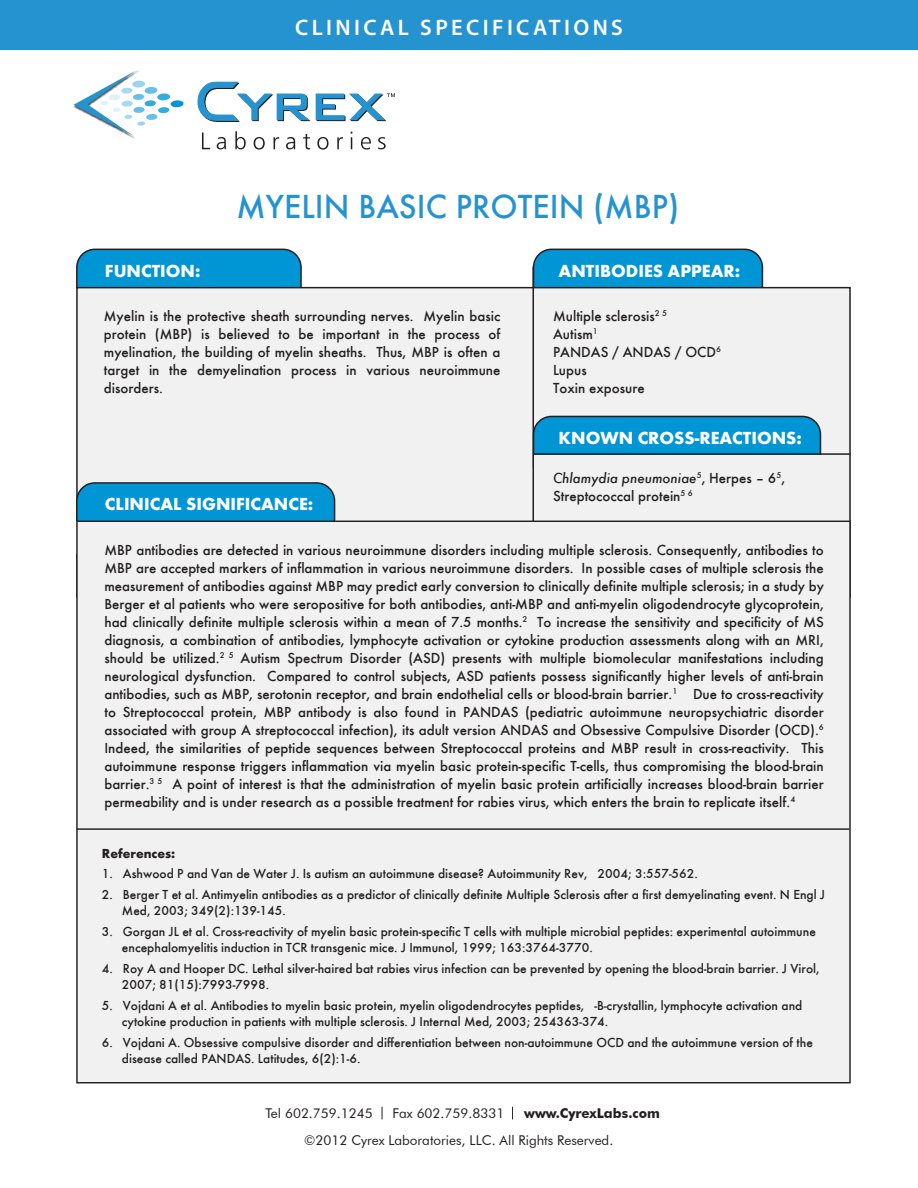
<style>
.page{position:relative;width:918px;height:1188px;background:#fff}
.page>*{position:absolute;margin:0;border:0;box-sizing:border-box;transform-origin:0 0}
.t1{font:500 34.5px "Futura";color:#2693d1}
.t2{font:600 22.5px "Myriad Pro";letter-spacing:.15em;color:#fff}
.t3{font:700 18px "Futura";color:#fff}
.t4{font:500 15px/18px "Futura";color:#231f20;text-align:justify}
.t5{font:500 13.5px/16.2px "Futura";color:#231f20}
.t6{font:13.5px "Futura BT";color:#231f20}
.t7{font:700 13.5px "Futura BT";color:#231f20}
.t8{font:700 13.5px "Futura";color:#231f20}
.s1{font-weight:400;font-style:italic}
</style>
<div class="page">
<svg style="left:202px;top:133px;width:8px;height:16px"></svg>
<svg style="left:217px;top:137px;width:9px;height:12px"></svg>
<svg style="left:235px;top:131px;width:11px;height:18px"></svg>
<svg style="left:254px;top:137px;width:11px;height:13px"></svg>
<svg style="left:274px;top:137px;width:5px;height:12px"></svg>
<svg style="left:286px;top:137px;width:9px;height:12px"></svg>
<svg style="left:303px;top:134px;width:7px;height:15px"></svg>
<svg style="left:317px;top:137px;width:12px;height:13px"></svg>
<svg style="left:337px;top:137px;width:6px;height:12px"></svg>
<svg style="left:351px;top:132px;width:1px;height:17px"></svg>
<svg style="left:361px;top:137px;width:10px;height:13px"></svg>
<svg style="left:378px;top:137px;width:8px;height:12px"></svg>
<svg style="left:73px;top:70px;width:111px;height:66px"></svg>
<svg style="left:197px;top:81px;width:198px;height:41px"></svg>
<div style="left:77px;top:249px;width:224px;height:67px;background:#0096d6;border-radius:18px"></div>
<div style="left:76px;top:249px;width:226px;height:68px;border:2px solid #231f20;border-radius:18px"></div>
<div style="left:534px;top:249px;width:228px;height:67px;background:#0096d6;border-radius:18px"></div>
<div style="left:533px;top:249px;width:230px;height:68px;border:2px solid #231f20;border-radius:18px"></div>
<div style="left:76px;top:287px;width:775px;height:311px;background:#f1f1f2;border:2px solid #231f20"></div>
<div style="left:77px;top:483px;width:258px;height:67px;background:#0096d6;border-radius:18px"></div>
<div style="left:76px;top:482px;width:259px;height:69px;border:2px solid #231f20;border-radius:18px"></div>
<div style="left:76px;top:521px;width:775px;height:562px;background:#f1f1f2;border:1px solid #231f20"></div>
<hr style="left:76px;top:828px;width:773px;height:2px;background:#231f20">
<div style="left:534px;top:416px;width:286px;height:67px;background:#0096d6;border-radius:18px"></div>
<div style="left:533px;top:416px;width:288px;height:68px;border:2px solid #231f20;border-radius:18px"></div>
<div style="left:534px;top:455px;width:295px;height:32px;background:#f1f1f2"></div>
<hr style="left:533px;top:453px;width:318px;height:2px;background:#231f20">
<hr style="left:532px;top:267px;width:2px;height:254px;background:#231f20">
<div style="left:0;top:0;width:918px;height:50px;background:#2693d1"></div>
<svg style="left:382px;top:1107px;width:1px;height:12px"></svg>
<svg style="left:512px;top:1107px;width:1px;height:12px"></svg>
<h2 class="t2" style="left:295px;top:14px;width:329px">CLINICAL SPECIFICATIONS</h2>
<h1 class="t1" style="left:237px;top:187px;width:444px">MYELIN BASIC PROTEIN (MBP)</h1>
<p class="t3" style="left:105px;top:260px;width:97px">FUNCTION:</p>
<p class="t3" style="left:559px;top:260px;width:183px">ANTIBODIES APPEAR:</p>
<p class="t4" style="left:104px;top:307px;width:398px">Myelin is the protective sheath surrounding nerves. Myelin basic protein (MBP) is believed to be important in the process of myelination, the building of myelin sheaths. Thus, MBP is often a target in the demyelination process in various neuroimmune disorders.</p>
<p class="t4" style="left:553px;top:307px;width:170px;text-align:left">Multiple sclerosis<sup>2</sup> <sup>5<br></sup>Autism<sup>1<br></sup>PANDAS / ANDAS / OCD<sup>6<br></sup>Lupus<br>Toxin exposure</p>
<p class="t3" style="left:559px;top:427px;width:245px">KNOWN CROSS-REACTIONS:</p>
<p class="t4" style="left:553px;top:469px;width:234px"><span class="s1">Chlamydia pneumoniae</span><sup>5</sup>, Herpes – 6<sup>5</sup>,<br>Streptococcal protein<sup>5</sup> <sup>6</sup></p>
<p class="t3" style="left:105px;top:493px;width:210px">CLINICAL SIGNIFICANCE:</p>
<p class="t4" style="left:104px;top:541px;width:721px">MBP antibodies are detected in various neuroimmune disorders including multiple sclerosis. Consequently, antibodies to MBP are accepted markers of inflammation in various neuroimmune disorders. In possible cases of multiple sclerosis the measurement of antibodies against MBP may predict early conversion to clinically definite multiple sclerosis; in a study by Berger et al patients who were seropositive for both antibodies, anti-MBP and anti-myelin oligodendrocyte glycoprotein, had clinically definite multiple sclerosis within a mean of 7.5 months.<sup>2</sup> To increase the sensitivity and specificity of MS diagnosis, a combination of antibodies, lymphocyte activation or cytokine production assessments along with an MRI, should be utilized.<sup>2</sup> <sup>5</sup> Autism Spectrum Disorder (ASD) presents with multiple biomolecular manifestations including neurological dysfunction. Compared to control subjects, ASD patients possess significantly higher levels of anti-brain antibodies, such as MBP, serotonin receptor, and brain endothelial cells or blood-brain barrier.<sup>1</sup> Due to cross-reactivity to Streptococcal protein, MBP antibody is also found in PANDAS (pediatric autoimmune neuropsychiatric disorder associated with group A streptococcal infection), its adult version ANDAS and Obsessive Compulsive Disorder (OCD).<sup>6<br></sup>Indeed, the similarities of peptide sequences between Streptococcal proteins and MBP result in cross-reactivity. This autoimmune response triggers inflammation via myelin basic protein-specific T-cells, thus compromising the blood-brain barrier.<sup>3</sup> <sup>5</sup> A point of interest is that the administration of myelin basic protein artificially increases blood-brain barrier permeability and is under research as a possible treatment for rabies virus, which enters the brain to replicate itself.<sup>4</sup></p>
<p class="t8" style="left:102px;top:845px;width:75px">References:</p>
<p class="t5" style="left:102px;top:866px;width:598px">1. Ashwood P and Van de Water J. Is autism an autoimmune disease? Autoimmunity Rev, 2004; 3:557-562.</p>
<p class="t5" style="left:122px;top:886px;width:705px;text-indent:-20px">2. Berger T et al. Antimyelin antibodies as a predictor of clinically definite Multiple Sclerosis after a first demyelinating event. N Engl J<br>Med, 2003; 349(2):139-145.</p>
<p class="t5" style="left:122px;top:923px;width:696px;text-indent:-20px">3. Gorgan JL et al. Cross-reactivity of myelin basic protein-specific T cells with multiple microbial peptides: experimental autoimmune encephalomyelitis induction in TCR transgenic mice. J Immunol, 1999; 163:3764-3770.</p>
<p class="t5" style="left:122px;top:960px;width:699px;text-indent:-20px">4. Roy A and Hooper DC. Lethal silver-haired bat rabies virus infection can be prevented by opening the blood-brain barrier. J Virol,<br>2007; 81(15):7993-7998.</p>
<p class="t5" style="left:122px;top:997px;width:682px;text-indent:-20px">5. Vojdani A et al. Antibodies to myelin basic protein, myelin oligodendrocytes peptides, -B-crystallin, lymphocyte activation and cytokine production in patients with multiple sclerosis. J Internal Med, 2003; 254363-374.</p>
<p class="t5" style="left:122px;top:1034px;width:693px;text-indent:-20px">6. Vojdani A. Obsessive compulsive disorder and differentiation between non-autoimmune OCD and the autoimmune version of the disease called PANDAS. Latitudes, 6(2):1-6.</p>
<p class="t6" style="left:266px;top:1105px;width:109px">Tel 602.759.1245</p>
<p class="t6" style="left:393px;top:1105px;width:113px">Fax 602.759.8331</p>
<p class="t7" style="left:524px;top:1105px;width:137px">www.CyrexLabs.com</p>
<p class="t6" style="left:304px;top:1132px;width:311px">©2012 Cyrex Laboratories, LLC. All Rights Reserved.</p>
</div>
